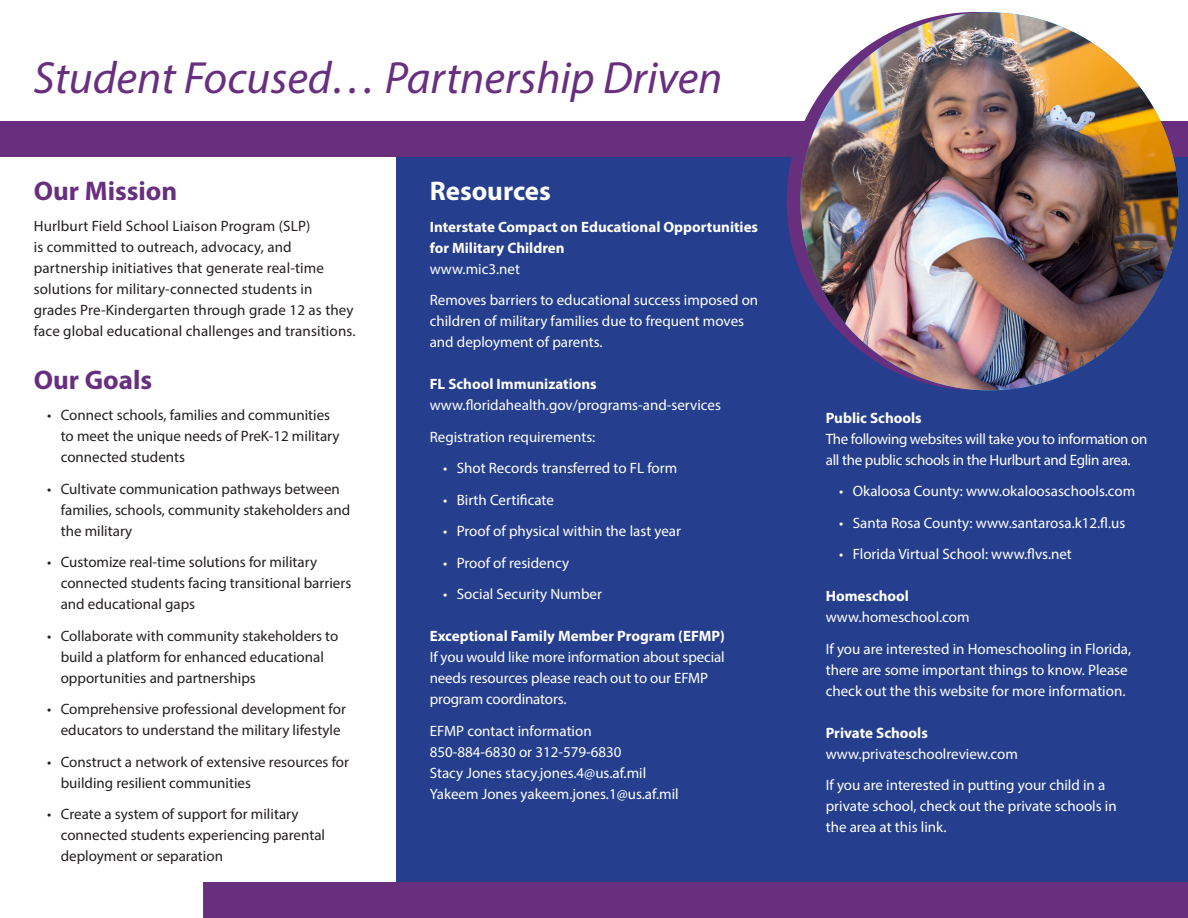
<style>
.page{position:relative;width:1188px;height:918px;background:#fff}
.page>*{position:absolute;margin:0;border:0;box-sizing:border-box;transform-origin:0 0}
.Main_Heading{font:italic 45.3px "Myriad Pro";color:#692f7f}
.titles{font:700 27px "Myriad Pro";color:#692f7f}
.titles-2{font:700 27px "Myriad Pro";color:#fff}
.bullet_heading{font:15px/21px "Myriad Pro";color:#fff}
.t1{font:15px/21px "Myriad Pro";color:#231f20}
.Subheadings{font:700 15px/21px "Myriad Pro";color:#fff}
.bullet_heading-2{font:15px/21px "Myriad Pro";letter-spacing:-.02em;color:#fff}
</style>
<div class="page">
<div style="left:0;top:122px;width:1188px;height:36px;background:#692f7f"></div>
<div style="left:396px;top:158px;width:792px;height:760px;background:#253f8e"></div>
<div style="left:787px;top:12px;width:378px;height:378px;background:#692f7f;border-radius:50%"></div>
<img style="left:800px;top:12px;width:378px;height:378px;border-radius:189px">
<div style="left:203px;top:882px;width:985px;height:36px;background:#692f7f"></div>
<p class="Main_Heading" style="left:34px;top:50px;width:690px">Student Focused… Partnership Driven</p>
<p class="titles" style="left:34px;top:173px;width:145px">Our Mission</p>
<p class="t1" style="left:34px;top:216px;width:323px">Hurlburt Field School Liaison Program (SLP)<br>is committed to outreach, advocacy, and partnership initiatives that generate real-time solutions for military-connected students in grades Pre-Kindergarten through grade 12 as they face global educational challenges and transitions.</p>
<p class="titles" style="left:34px;top:362px;width:120px">Our Goals</p>
<p class="t1" style="left:61px;top:404px;width:280px;text-indent:-14px">• Connect schools, families and communities to meet the unique needs of PreK-12 military connected students</p>
<p class="t1" style="left:61px;top:478px;width:291px;text-indent:-14px">• Cultivate communication pathways between families, schools, community stakeholders and the military</p>
<p class="t1" style="left:61px;top:551px;width:292px;text-indent:-14px">• Customize real-time solutions for military connected students facing transitional barriers and educational gaps</p>
<p class="t1" style="left:61px;top:625px;width:279px;text-indent:-14px">• Collaborate with community stakeholders to build a platform for enhanced educational opportunities and partnerships</p>
<p class="t1" style="left:47px;top:698px;width:300px;text-align:center">• Comprehensive professional development for educators to understand the military lifestyle</p>
<p class="t1" style="left:61px;top:751px;width:290px;text-indent:-14px">• Construct a network of extensive resources for building resilient communities</p>
<p class="t1" style="left:61px;top:803px;width:266px;text-indent:-14px">• Create a system of support for military connected students experiencing parental deployment or separation</p>
<p class="titles-2" style="left:430px;top:173px;width:123px">Resources</p>
<p class="Subheadings" style="left:430px;top:216px;width:330px">Interstate Compact on Educational Opportunities for Military Children</p>
<p class="bullet_heading" style="left:430px;top:258px;width:92px">www.mic3.net</p>
<p class="bullet_heading" style="left:430px;top:289px;width:330px">Removes barriers to educational success imposed on children of military families due to frequent moves and deployment of parents.</p>
<p class="Subheadings" style="left:430px;top:373px;width:169px">FL School Immunizations</p>
<p class="bullet_heading" style="left:430px;top:394px;width:293px">www.floridahealth.gov/programs-and-services</p>
<p class="bullet_heading" style="left:430px;top:426px;width:167px">Registration requirements:</p>
<p class="bullet_heading" style="left:443px;top:457px;width:236px">• Shot Records transferred to FL form</p>
<p class="bullet_heading" style="left:443px;top:489px;width:112px">• Birth Certificate</p>
<p class="bullet_heading" style="left:443px;top:520px;width:239px">• Proof of physical within the last year</p>
<p class="bullet_heading" style="left:443px;top:552px;width:127px">• Proof of residency</p>
<p class="bullet_heading" style="left:443px;top:583px;width:160px">• Social Security Number</p>
<p class="Subheadings" style="left:430px;top:625px;width:297px">Exceptional Family Member Program (EFMP)</p>
<p class="bullet_heading" style="left:430px;top:646px;width:296px">If you would like more information about special needs resources please reach out to our EFMP program coordinators.</p>
<p class="bullet_heading" style="left:430px;top:720px;width:163px">EFMP contact information</p>
<p class="bullet_heading" style="left:430px;top:741px;width:193px">850-884-6830 or 312-579-6830</p>
<p class="bullet_heading" style="left:430px;top:762px;width:218px">Stacy Jones stacy.jones.4@us.af.mil</p>
<p class="bullet_heading" style="left:430px;top:783px;width:250px">Yakeem Jones yakeem.jones.1@us.af.mil</p>
<p class="Subheadings" style="left:826px;top:407px;width:98px">Public Schools</p>
<p class="bullet_heading-2" style="left:826px;top:428px;width:323px">The following websites will take you to information on all the public schools in the Hurlburt and Eglin area.</p>
<p class="bullet_heading" style="left:839px;top:480px;width:298px">• Okaloosa County: www.okaloosaschools.com</p>
<p class="bullet_heading" style="left:839px;top:512px;width:288px">• Santa Rosa County: www.santarosa.k12.fl.us</p>
<p class="bullet_heading" style="left:839px;top:543px;width:234px">• Florida Virtual School: www.flvs.net</p>
<p class="Subheadings" style="left:826px;top:585px;width:85px">Homeschool</p>
<p class="bullet_heading" style="left:826px;top:606px;width:145px">www.homeschool.com</p>
<p class="bullet_heading" style="left:826px;top:638px;width:307px">If you are interested in Homeschooling in Florida, there are some important things to know. Please check out the this website for more information.</p>
<p class="Subheadings" style="left:826px;top:722px;width:104px">Private Schools</p>
<p class="bullet_heading" style="left:826px;top:743px;width:194px">www.privateschoolreview.com</p>
<p class="bullet_heading" style="left:826px;top:774px;width:293px">If you are interested in putting your child in a private school, check out the private schools in the area at this link.</p>
</div>
